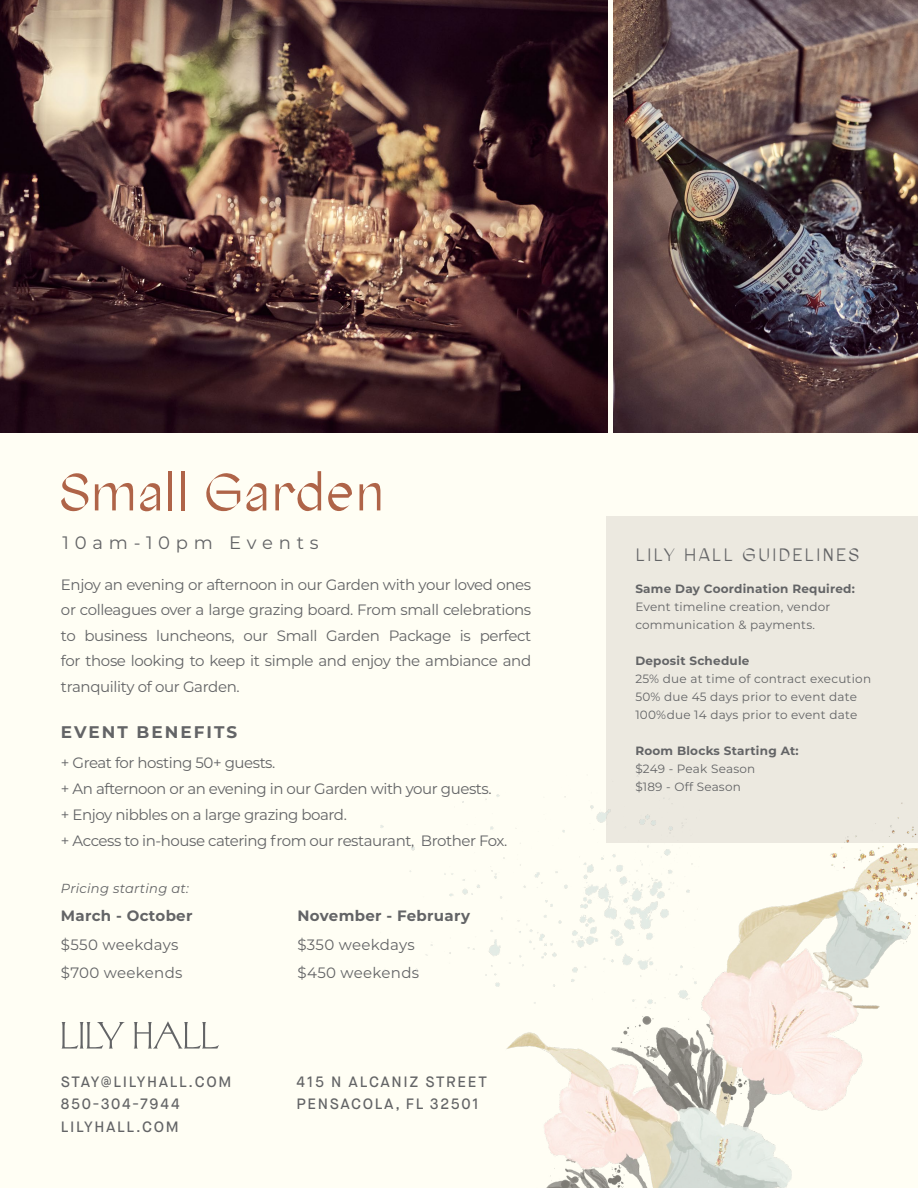
<style>
.page{position:relative;width:918px;height:1188px;background:#fffef4}
.page>*{position:absolute;margin:0;border:0;box-sizing:border-box;transform-origin:0 0}
.t1{font:52.2px "Agentur";letter-spacing:-.005em;color:#af6448}
.t2{font:18px "Agentur";letter-spacing:.1em;color:#636466}
.t3{font:18px "Montserrat";letter-spacing:.32em;color:#636466}
.t4{font:700 16.8px "Montserrat";letter-spacing:.12em;color:#636466}
.t5{font:15px/25.5px "Montserrat";letter-spacing:-.03em;color:#636466;text-align:justify}
.t6{font:500 15px/22.5px "Maison Neue";letter-spacing:.11em;color:#636466}
.t7{font:15px/28.5px "Montserrat";letter-spacing:.02em;color:#636466}
.t8{font:700 15px "Montserrat";letter-spacing:.02em;color:#636466}
.t9{font:italic 13.05px "Montserrat";letter-spacing:.02em;color:#636466}
.t10{font:12px/18px "Montserrat";letter-spacing:.02em;color:#636466}
.t11{font:700 12px "Montserrat";letter-spacing:.02em;color:#636466}
</style>
<div class="page">
<img style="left:613px;top:0;width:305px;height:432px">
<img style="left:0;top:0;width:608px;height:432px">
<div style="left:606px;top:516px;width:312px;height:327px;background:#ece9e0"></div>
<img style="left:380px;top:775px;width:538px;height:413px">
<svg style="left:134px;top:1021px;width:85px;height:28px"></svg>
<svg style="left:62px;top:1022px;width:63px;height:27px"></svg>
<h1 class="t1" style="left:59px;top:460px;width:327px">Small Garden</h1>
<p class="t3" style="left:63px;top:530px;width:258px">10am-10pm Events</p>
<p class="t5" style="left:61px;top:571px;width:472px">Enjoy an evening or afternoon in our Garden with your loved ones or colleagues over a large grazing board. From small celebrations to business luncheons, our Small Garden Package is perfect for those looking to keep it simple and enjoy the ambiance and tranquility of our Garden.</p>
<p class="t4" style="left:61px;top:720px;width:178px">EVENT BENEFITS</p>
<p class="t5" style="left:61px;top:749px;width:448px;line-height:26.2px;text-align:left">+ Great for hosting 50+ guests.<br>+ An afternoon or an evening in our Garden with your guests.<br>+ Enjoy nibbles on a large grazing board.<br>+ Access to in-house catering from our restaurant, Brother Fox.</p>
<p class="t9" style="left:61px;top:879px;width:129px">Pricing starting at:</p>
<p class="t8" style="left:61px;top:905px;width:133px">March - October</p>
<p class="t7" style="left:61px;top:930px;width:123px">$550 weekdays $700 weekends</p>
<p class="t8" style="left:298px;top:905px;width:174px">November - February</p>
<p class="t7" style="left:298px;top:930px;width:123px">$350 weekdays $450 weekends</p>
<p class="t6" style="left:61px;top:1070px;width:172px">STAY@LILYHALL.COM<br>850-304-7944<br>LILYHALL.COM</p>
<p class="t6" style="left:297px;top:1070px;width:192px">415 N ALCANIZ STREET<br>PENSACOLA, FL 32501</p>
<p class="t2" style="left:636px;top:544px;width:225px">LILY HALL GUIDELINES</p>
<p class="t11" style="left:635px;top:580px;width:221px">Same Day Coordination Required:</p>
<p class="t10" style="left:635px;top:597px;width:197px">Event timeline creation, vendor communication &amp; payments.</p>
<p class="t11" style="left:635px;top:652px;width:116px">Deposit Schedule</p>
<p class="t10" style="left:635px;top:669px;width:237px">25% due at time of contract execution<br>50% due 45 days prior to event date<br>100%due 14 days prior to event date</p>
<p class="t11" style="left:635px;top:742px;width:165px">Room Blocks Starting At:</p>
<p class="t10" style="left:635px;top:759px;width:122px">$249 - Peak Season $189 - Off Season</p>
</div>
